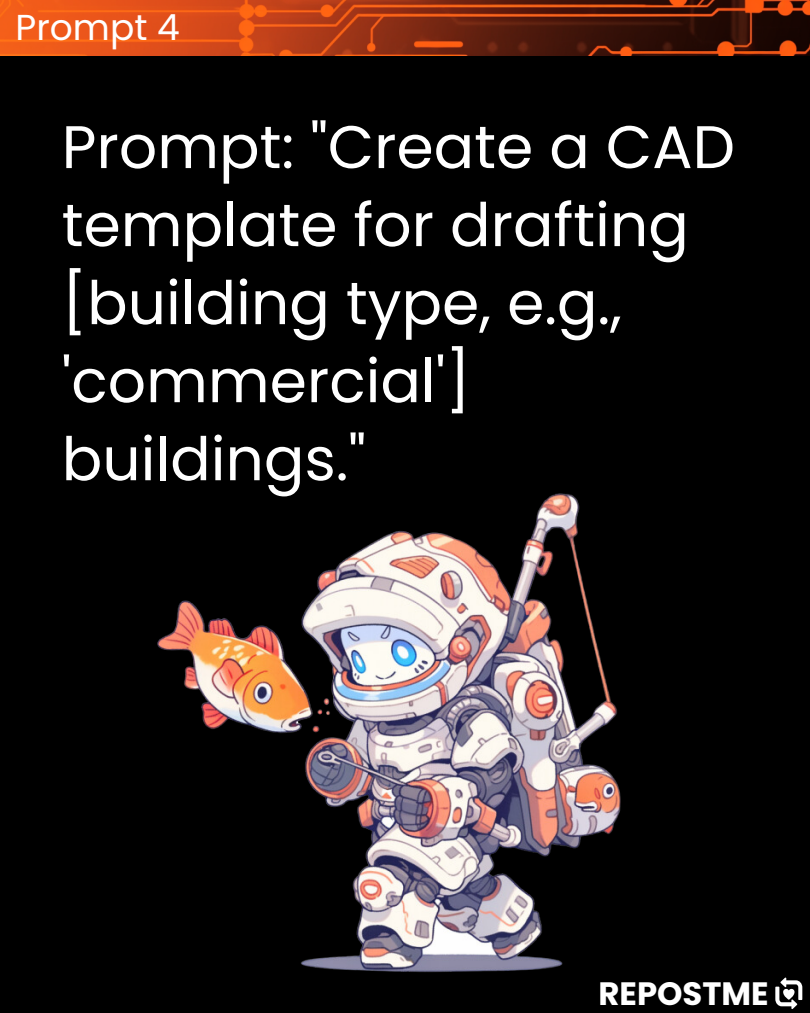
<style>
.page{position:relative;width:810px;height:1013px;background:#fff}
.page>*{position:absolute;margin:0;border:0;box-sizing:border-box;transform-origin:0 0}
.t1{font:60px/78px "Poppins";color:#fff}
.t2{font:36px "Poppins";color:#fff}
.t3{font:700 32.3px "Poppins";color:#fff}
</style>
<div class="page">
<div style="left:0;top:0;width:810px;height:1012px;background:#000"></div>
<img style="left:0;top:0;width:810px;height:55px">
<svg style="left:775px;top:977px;width:27px;height:32px"></svg>
<img style="left:157px;top:493px;width:464px;height:479px">
<p class="t2" style="left:16px;top:2px;width:166px">Prompt 4</p>
<p class="t1" style="left:62px;top:108px;width:675px">Prompt: "Create a CAD template for drafting [building type, e.g., 'commercial'] buildings."</p>
<p class="t3" style="left:598px;top:970px;width:172px">REPOSTME</p>
</div>
